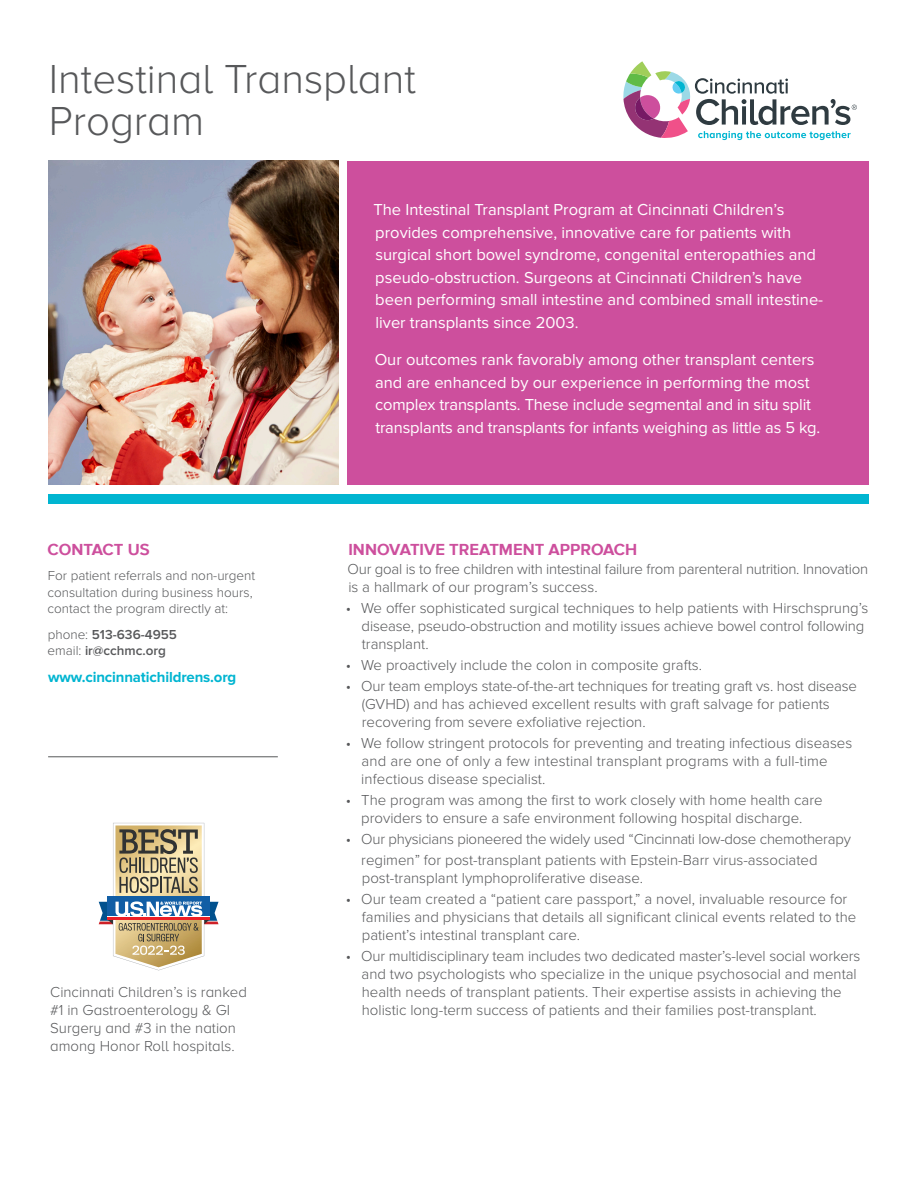
<style>
.page{position:relative;width:918px;height:1188px;background:#fff}
.page>*{position:absolute;margin:0;border:0;box-sizing:border-box;transform-origin:0 0}
.t1{font:300 42px "Proxima Nova A";color:#57585a}
.t2{font:16.5px/22.5px "Proxima Nova";color:#fff}
.t3{font:700 16.5px "Proxima Nova A";color:#cd4f9d}
.t4{font:300 15px/18px "Proxima Nova";color:#57585a}
.t5{font:300 15px/18px "Proxima Nova A";color:#57585a}
.t6{font:700 15px "Proxima Nova";letter-spacing:-.01em;color:#00b5d1}
.t7{font:300 13.5px/16.5px "Proxima Nova";color:#57585a}
.t8{font:600 13.5px "Proxima Nova";color:#57585a}
.s1{font-weight:300}
</style>
<div class="page">
<div style="left:348px;top:161px;width:521px;height:323px;background:#cd4f9d"></div>
<div style="left:49px;top:494px;width:820px;height:10px;background:#00b5d1"></div>
<hr style="left:48px;top:757px;width:230px;height:1px;background:#57585a">
<svg style="left:623px;top:61px;width:234px;height:79px"></svg>
<img style="left:49px;top:161px;width:289px;height:323px">
<svg style="left:99px;top:823px;width:120px;height:147px"></svg>
<p class="t1" style="left:49px;top:55px;width:369px">Intestinal Transplant</p>
<p class="t1" style="left:49px;top:97px;width:157px">Program</p>
<p class="t3" style="left:47px;top:540px;width:104px">CONTACT US</p>
<p class="t7" style="left:47px;top:568px;width:209px">For patient referrals and non-urgent consultation during business hours,</p>
<p class="t7" style="left:47px;top:601px;width:182px">contact the program directly at:</p>
<p class="t8" style="left:48px;top:626px;width:131px"><span class="s1">phone:</span> 513-636-4955</p>
<p class="t8" style="left:47px;top:643px;width:120px"><span class="s1">email:</span> ir@cchmc.org</p>
<p class="t6" style="left:48px;top:668px;width:190px">www.cincinnatichildrens.org</p>
<p class="t5" style="left:50px;top:983px;width:198px">Cincinnati Children’s is ranked</p>
<p class="t5" style="left:50px;top:1001px;width:187px">#1 in Gastroenterology &amp; GI<br>Surgery and #3 in the nation among Honor Roll hospitals.</p>
<p class="t2" style="left:373px;top:199px;width:451px">The Intestinal Transplant Program at Cincinnati Children’s provides comprehensive, innovative care for patients with surgical short bowel syndrome, congenital enteropathies and pseudo-obstruction. Surgeons at Cincinnati Children’s have been performing small intestine and combined small intestine&shy;liver transplants since 2003.</p>
<p class="t2" style="left:375px;top:349px;width:447px">Our outcomes rank favorably among other transplant centers and are enhanced by our experience in performing the most complex transplants. These include segmental and in situ split transplants and transplants for infants weighing as little as 5 kg.</p>
<p class="t3" style="left:348px;top:540px;width:290px">INNOVATIVE TREATMENT APPROACH</p>
<p class="t4" style="left:348px;top:561px;width:522px">Our goal is to free children with intestinal failure from parenteral nutrition. Innovation is a hallmark of our program’s success.</p>
<p class="t4" style="left:362px;top:600px;width:508px;text-indent:-16px">• We offer sophisticated surgical techniques to help patients with Hirschsprung’s disease, pseudo-obstruction and motility issues achieve bowel control following transplant.</p>
<p class="t4" style="left:346px;top:657px;width:358px">• We proactively include the colon in composite grafts.</p>
<p class="t4" style="left:362px;top:678px;width:497px;text-indent:-16px">• Our team employs state-of-the-art techniques for treating graft vs. host disease (GVHD) and has achieved excellent results with graft salvage for patients recovering from severe exfoliative rejection.</p>
<p class="t4" style="left:346px;top:735px;width:508px;text-align:center">• We follow stringent protocols for preventing and treating infectious diseases and are one of only a few intestinal transplant programs with a full-time</p>
<p class="t4" style="left:361px;top:771px;width:186px">infectious disease specialist.</p>
<p class="t4" style="left:346px;top:792px;width:478px">• The program was among the first to work closely with home health care</p>
<p class="t4" style="left:361px;top:810px;width:443px">providers to ensure a safe environment following hospital discharge.</p>
<p class="t4" style="left:346px;top:831px;width:507px">• Our physicians pioneered the widely used “Cincinnati low-dose chemotherapy</p>
<p class="t4" style="left:361px;top:852px;width:458px">regimen” for post-transplant patients with Epstein-Barr virus-associated post-transplant lymphoproliferative disease.</p>
<p class="t4" style="left:362px;top:891px;width:496px;text-indent:-16px">• Our team created a “patient care passport,” a novel, invaluable resource for families and physicians that details all significant clinical events related to the patient’s intestinal transplant care.</p>
<p class="t4" style="left:362px;top:948px;width:500px;text-indent:-16px">• Our multidisciplinary team includes two dedicated master’s-level social workers and two psychologists who specialize in the unique psychosocial and mental health needs of transplant patients. Their expertise assists in achieving the holistic long-term success of patients and their families post-transplant.</p>
</div>
